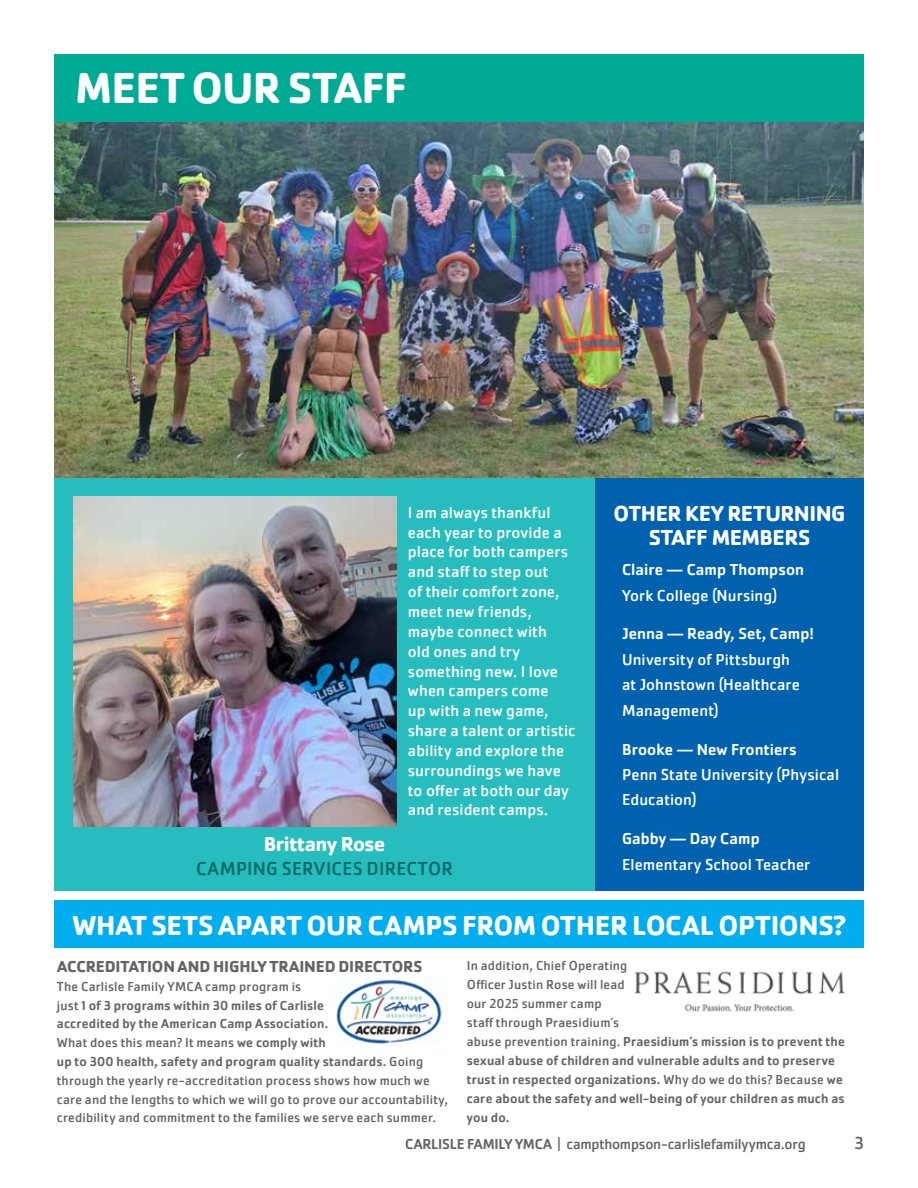
<style>
.page{position:relative;width:918px;height:1188px;background:#fff}
.page>*{position:absolute;margin:0;border:0;box-sizing:border-box;transform-origin:0 0}
.t1{font:700 45px "Cachet Pro";letter-spacing:-.015em;color:#fff}
.t2{font:700 28.5px "Cachet Pro";letter-spacing:-.01em;color:#fff}
.t3{font:700 22.5px/24px "Cachet Pro";letter-spacing:-.02em;color:#fff;text-align:center}
.t4{font:700 21px "Cachet Pro";letter-spacing:-.015em;color:#fff}
.t5{font:19.5px "Cachet Pro";letter-spacing:.01em;color:#006b6b}
.t6{font:18px "Cachet Pro";color:#636466}
.t7{font:16.5px/19.8px "Cachet Pro";letter-spacing:.005em;color:#fff}
.t8{font:500 16.5px "Cachet Pro";letter-spacing:.005em;color:#fff}
.t9{font:700 16.5px "Cachet Pro";letter-spacing:-.005em;color:#636466}
.t10{font:15px "Cachet Pro";letter-spacing:-.015em;color:#636466}
.t11{font:13.5px/18.8px "Cachet Pro";letter-spacing:.015em;color:#636466}
.t12{font:500 13.5px/19px "Cachet Pro";letter-spacing:.015em;color:#636466}
.s1{font-weight:500}
.s2{font-weight:400}
</style>
<div class="page">
<img style="left:54px;top:122px;width:810px;height:356px">
<div style="left:54px;top:54px;width:810px;height:68px;background:#00ab95"></div>
<div style="left:54px;top:900px;width:810px;height:48px;background:#00aeef"></div>
<img style="left:336px;top:980px;width:106px;height:64px">
<img style="left:634px;top:971px;width:211px;height:41px">
<div style="left:54px;top:478px;width:541px;height:413px;background:#27bdbe"></div>
<img style="left:74px;top:496px;width:322px;height:330px">
<div style="left:595px;top:478px;width:269px;height:413px;background:#0061af"></div>
<h1 class="t1" style="left:75px;top:60px;width:334px">MEET OUR STAFF</h1>
<p class="t7" style="left:408px;top:503px;width:169px">I am always thankful each year to provide a place for both campers and staff to step out<br>of their comfort zone, meet new friends, maybe connect with<br>old ones and try something new. I love when campers come<br>up with a new game, share a talent or artistic ability and explore the surroundings we have to offer at both our day and resident camps.</p>
<p class="t4" style="left:264px;top:831px;width:123px">Brittany Rose</p>
<p class="t5" style="left:196px;top:857px;width:259px">CAMPING SERVICES DIRECTOR</p>
<h3 class="t3" style="left:614px;top:501px;width:233px">OTHER KEY RETURNING<br>STAFF MEMBERS</h3>
<p class="t8" style="left:622px;top:560px;width:184px">Claire — Camp Thompson</p>
<p class="t7" style="left:622px;top:585px;width:157px">York College (Nursing)</p>
<p class="t8" style="left:622px;top:624px;width:193px">Jenna — Ready, Set, Camp!</p>
<p class="t7" style="left:622px;top:647px;width:179px;line-height:25.5px">University of Pittsburgh at Johnstown (Healthcare<br>Management)</p>
<p class="t8" style="left:622px;top:740px;width:176px">Brooke — New Frontiers</p>
<p class="t7" style="left:622px;top:762px;width:219px;line-height:25.5px">Penn State University (Physical<br>Education)</p>
<p class="t8" style="left:622px;top:829px;width:139px">Gabby — Day Camp</p>
<p class="t7" style="left:622px;top:855px;width:190px">Elementary School Teacher</p>
<h2 class="t2" style="left:73px;top:907px;width:775px">WHAT SETS APART OUR CAMPS FROM OTHER LOCAL OPTIONS?</h2>
<p class="t9" style="left:57px;top:956px;width:367px">ACCREDITATION AND HIGHLY TRAINED DIRECTORS</p>
<p class="t11" style="left:57px;top:977px;width:393px">The Carlisle Family YMCA camp program is<br>just <span class="s1">1 of 3 programs within 30 miles of Carlisle<br>accredited by the American Camp Association.<br></span>What does this mean? It means <span class="s1">we comply with<br>up to 300 health, safety and program quality standards.</span> Going through the yearly re-accreditation process shows how much we care and the lengths to which we will go to prove our accountability, credibility and commitment to the families we serve each summer.</p>
<p class="t12" style="left:467px;top:956px;width:380px"><span class="s2">In addition, Chief Operating<br>Officer Justin Rose will lead<br>our 2025 summer camp<br>staff through Praesidium’s<br>abuse prevention training.</span> Praesidium’s mission is to prevent the sexual abuse of children and vulnerable adults and to preserve trust in respected organizations. <span class="s2">Why do we do this? Because</span> we care about the safety and well-being of your children as much as you do.</p>
<p class="t10" style="left:405px;top:1135px;width:402px"><span class="s1">CARLISLE FAMILY YMCA</span> | campthompson-carlislefamilyymca.org</p>
<p class="t6" style="left:855px;top:1133px;width:11px">3</p>
</div>
